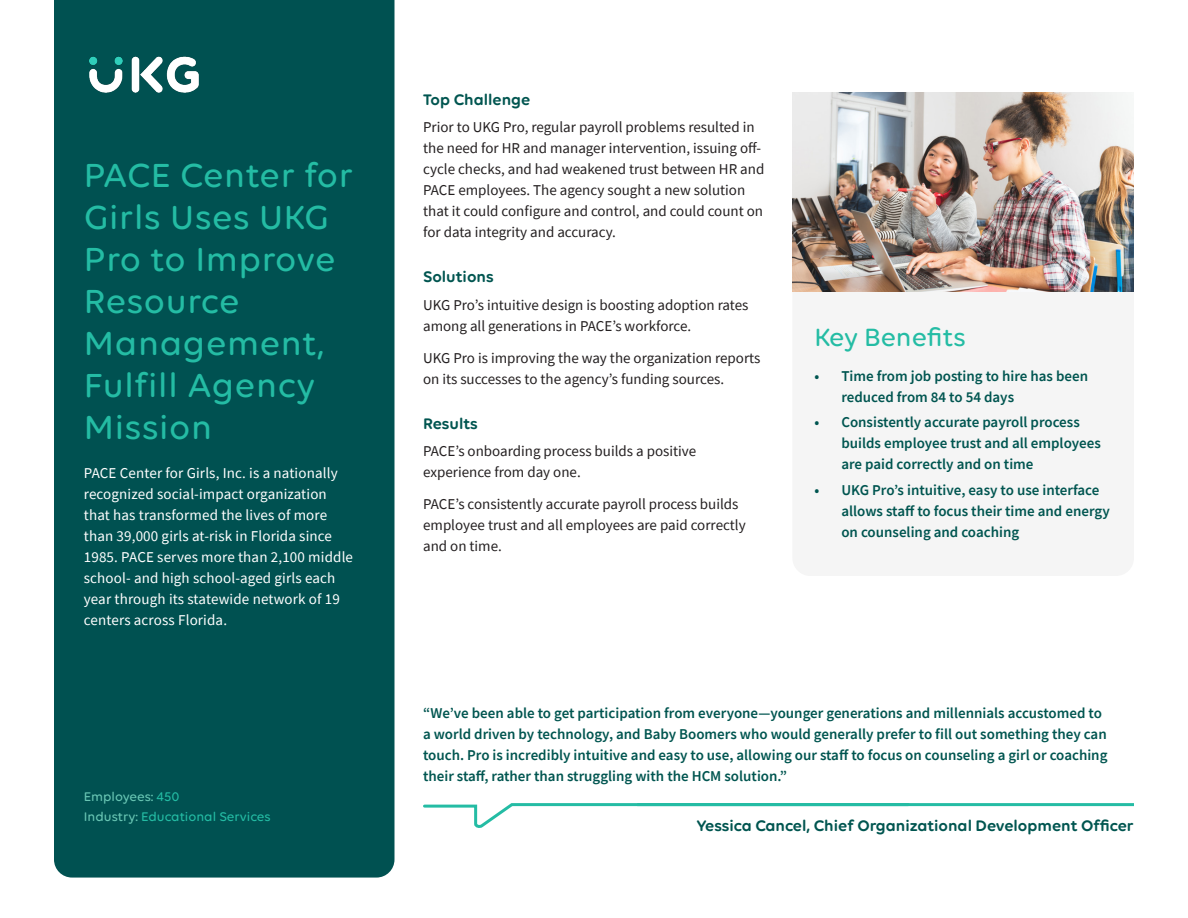
<style>
.page{position:relative;width:1188px;height:918px;background:#fff}
.page>*{position:absolute;margin:0;border:0;box-sizing:border-box;transform-origin:0 0}
.Main_headline{font:500 36px/42px "Volte Rounded";letter-spacing:.02em;color:#24bca4}
.Main_subheadline{font:500 27px "Volte Rounded";color:#24bca4}
.Quote_12_14_Dark_nam{font:600 16.5px "Volte Rounded";color:#005550}
.Body_headline{font:600 16.5px "Volte Rounded";color:#005550}
.Body_text_10_14{font:15px/21px "Source Sans Pro";color:#231f20}
.Quote_14_18_Dark_Tea{font:600 15px/21px "Source Sans Pro";color:#005550}
.Main_subheadline-2{font:15px/21px "Source Sans Pro";letter-spacing:.01em;color:#fff}
.Bottom_Legend_Light{font:500 13.5px "Volte Rounded";color:#24bca4}
.Bottom_Legend_Light-2{font:500 13.5px "Volte Rounded";color:#69c6b4}
.s1{color:#24bca4}
.s2{color:#69c6b4}
</style>
<div class="page">
<div style="left:54px;top:0;width:340px;height:878px;background:#005151"></div>
<img style="left:85px;top:55px;width:117px;height:39px">
<svg style="left:423px;top:803px;width:488px;height:24px"></svg>
<hr style="left:637px;top:803px;width:497px;height:3px;background:#24bca4">
<img style="left:792px;top:92px;width:342px;height:200px">
<p class="Main_headline" style="left:84px;top:153px;width:270px">PACE Center for<br>Girls Uses UKG<br>Pro to Improve<br>Resource<br>Management,<br>Fulfill Agency<br>Mission</p>
<p class="Main_subheadline-2" style="left:84px;top:462px;width:271px">PACE Center for Girls, Inc. is a nationally recognized social-impact organization that has transformed the lives of more than 39,000 girls at-risk in Florida since 1985. PACE serves more than 2,100 middle school- and high school-aged girls each year through its statewide network of 19 centers across Florida.</p>
<p class="Bottom_Legend_Light-2" style="left:84px;top:788px;width:97px">Employees: <span class="s1">450</span></p>
<p class="Bottom_Legend_Light" style="left:84px;top:808px;width:188px"><span class="s2">Industry:</span> Educational Services</p>
<p class="Body_headline" style="left:423px;top:89px;width:109px">Top Challenge</p>
<p class="Body_text_10_14" style="left:423px;top:117px;width:343px">Prior to UKG Pro, regular payroll problems resulted in the need for HR and manager intervention, issuing off&shy;cycle checks, and had weakened trust between HR and PACE employees. The agency sought a new solution that it could configure and control, and could count on for data integrity and accuracy.</p>
<p class="Body_headline" style="left:423px;top:267px;width:72px">Solutions</p>
<p class="Body_text_10_14" style="left:423px;top:294px;width:327px">UKG Pro’s intuitive design is boosting adoption rates among all generations in PACE’s workforce.</p>
<p class="Body_text_10_14" style="left:423px;top:347px;width:339px">UKG Pro is improving the way the organization reports on its successes to the agency’s funding sources.</p>
<p class="Body_headline" style="left:423px;top:413px;width:56px">Results</p>
<p class="Body_text_10_14" style="left:423px;top:441px;width:275px">PACE’s onboarding process builds a positive experience from day one.</p>
<p class="Body_text_10_14" style="left:423px;top:493px;width:324px">PACE’s consistently accurate payroll process builds employee trust and all employees are paid correctly and on time.</p>
<p class="Main_subheadline" style="left:814px;top:322px;width:153px">Key Benefits</p>
<p class="Quote_14_18_Dark_Tea" style="left:841px;top:365px;width:248px;text-indent:-27px">• Time from job posting to hire has been reduced from 84 to 54 days</p>
<p class="Quote_14_18_Dark_Tea" style="left:841px;top:412px;width:261px;text-indent:-27px">• Consistently accurate payroll process builds employee trust and all employees are paid correctly and on time</p>
<p class="Quote_14_18_Dark_Tea" style="left:841px;top:479px;width:270px;text-indent:-27px">• UKG Pro’s intuitive, easy to use interface allows staff to focus their time and energy on counseling and coaching</p>
<p class="Quote_14_18_Dark_Tea" style="left:423px;top:703px;width:686px">“We’ve been able to get participation from everyone—younger generations and millennials accustomed to a world driven by technology, and Baby Boomers who would generally prefer to fill out something they can touch. Pro is incredibly intuitive and easy to use, allowing our staff to focus on counseling a girl or coaching their staff, rather than struggling with the HCM solution.”</p>
<p class="Quote_12_14_Dark_nam" style="left:697px;top:816px;width:439px">Yessica Cancel, Chief Organizational Development Officer</p>
</div>
